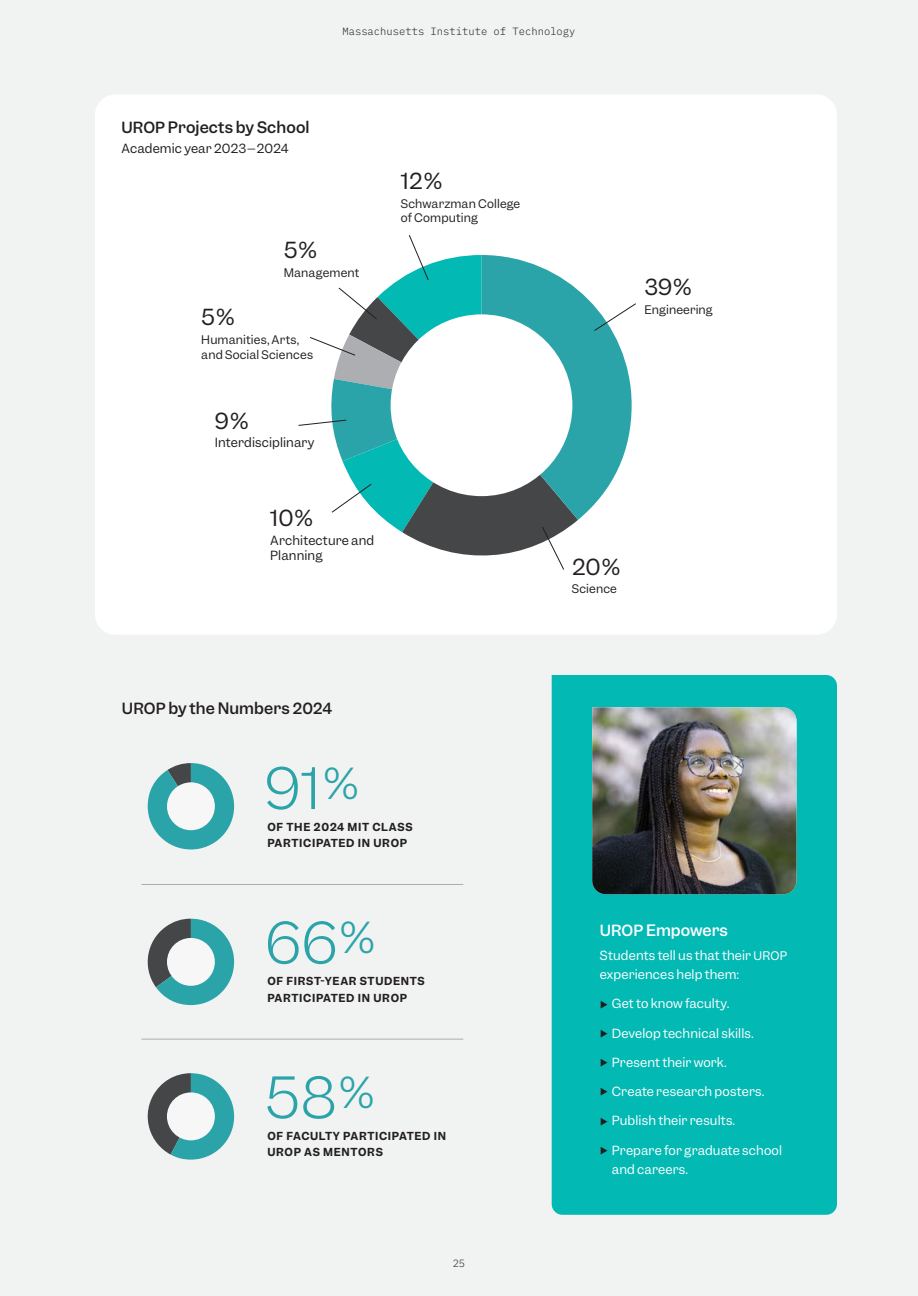
<style>
.page{position:relative;width:918px;height:1296px;background:#f1f2f2}
.page>*{position:absolute;margin:0;border:0;box-sizing:border-box;transform-origin:0 0}
.t1{font:300 54px "Garnett";color:#2ba4a9}
.t2{font:21px "Garnett";color:#231f20}
.t3{font:500 15px "Garnett";letter-spacing:.005em;color:#231f20}
.t4{font:500 15px "Garnett";color:#fff}
.First_Para{font:12px/19.5px "Garnett";letter-spacing:.015em;color:#fff}
.t5{font:12px/15px "Garnett";letter-spacing:.01em;color:#231f20}
.t6{font:11.25px/15px "Garnett";letter-spacing:.015em;color:#231f20}
.Number_Stat{font:600 10.5px/16.5px "Garnett";letter-spacing:.065em;color:#231f20}
.t7{font:300 10.5px "IBM Plex Mono";color:#231f20}
.s1{font-size:14.7px}
.s2{font-size:11.25px}
.s3{font-size:9px;color:#231f20}
</style>
<div class="page">
<div style="left:95px;top:94px;width:742px;height:541px;background:#fff;border-radius:20px"></div>
<div style="left:552px;top:675px;width:285px;height:540px;background:#03b9b4"></div>
<hr style="left:141px;top:884px;width:322px;height:1px;background:#adaeb2">
<hr style="left:141px;top:1039px;width:322px;height:1px;background:#adaeb2">
<img style="left:592px;top:707px;width:204px;height:187px">
<svg style="left:147px;top:919px;width:87px;height:86px"></svg>
<div style="left:167px;top:938px;width:48px;height:48px;background:#f7f7f8;border-radius:50%"></div>
<svg style="left:147px;top:1073px;width:87px;height:87px"></svg>
<div style="left:167px;top:1092px;width:48px;height:48px;background:#f7f7f8;border-radius:50%"></div>
<svg style="left:298px;top:235px;width:338px;height:335px"></svg>
<svg style="left:148px;top:763px;width:86px;height:86px"></svg>
<div style="left:167px;top:782px;width:48px;height:48px;background:#f7f7f8;border-radius:50%"></div>
<p class="t7" style="left:342px;top:24px;width:235px">Massachusetts Institute of Technology</p>
<p class="t3" style="left:122px;top:118px;width:190px"><span class="s1">UROP</span> Projects by School</p>
<p class="t5" style="left:122px;top:141px;width:169px">Academic year 2023–2024</p>
<p class="t2" style="left:284px;top:237px;width:36px">5%</p>
<p class="t6" style="left:284px;top:265px;width:77px">Management</p>
<p class="t2" style="left:201px;top:304px;width:36px">5%</p>
<p class="t6" style="left:201px;top:332px;width:113px">Humanities, Arts, and Social Sciences</p>
<p class="t2" style="left:215px;top:407px;width:36px">9%</p>
<p class="t5" style="left:215px;top:435px;width:101px">Interdisciplinary</p>
<p class="t2" style="left:270px;top:505px;width:45px">10%</p>
<p class="t5" style="left:270px;top:533px;width:106px">Architecture and<br>Planning</p>
<p class="t2" style="left:401px;top:168px;width:44px">12%</p>
<p class="t6" style="left:401px;top:196px;width:121px">Schwarzman College of Computing</p>
<p class="t2" style="left:644px;top:274px;width:50px">39%</p>
<p class="t6" style="left:644px;top:302px;width:70px">Engineering</p>
<p class="t2" style="left:572px;top:554px;width:51px">20%</p>
<p class="t6" style="left:572px;top:582px;width:47px">Science</p>
<p class="t3" style="left:122px;top:698px;width:212px"><span class="s1">UROP</span> by the Numbers <span class="s1">2024</span></p>
<p class="t1" style="left:265px;top:755px;width:98px">91<sup>%</sup></p>
<p class="Number_Stat" style="left:267px;top:819px;width:147px">OF THE 2024 MIT CLASS<br>PARTICIPATED IN UROP</p>
<p class="t1" style="left:265px;top:909px;width:114px">66<sup>%</sup></p>
<p class="Number_Stat" style="left:267px;top:973px;width:159px">OF FIRST-YEAR STUDENTS<br>PARTICIPATED IN UROP</p>
<p class="t1" style="left:265px;top:1064px;width:113px">58<sup>%</sup></p>
<p class="Number_Stat" style="left:267px;top:1128px;width:180px">OF FACULTY PARTICIPATED IN<br>UROP AS MENTORS</p>
<p class="t7" style="left:453px;top:1255px;width:14px">25</p>
<p class="t4" style="left:600px;top:920px;width:130px"><span class="s1">UROP</span> Empowers</p>
<p class="First_Para" style="left:600px;top:946px;width:189px">Students tell us that their <span class="s2">UROP </span>experiences help them:</p>
<p class="First_Para" style="left:600px;top:994px;width:131px"><span class="s3">►</span> Get to know faculty.</p>
<p class="First_Para" style="left:600px;top:1024px;width:155px"><span class="s3">►</span> Develop technical skills.</p>
<p class="First_Para" style="left:600px;top:1053px;width:128px"><span class="s3">►</span> Present their work.</p>
<p class="First_Para" style="left:600px;top:1082px;width:166px"><span class="s3">►</span> Create research posters.</p>
<p class="First_Para" style="left:600px;top:1111px;width:137px"><span class="s3">►</span> Publish their results.</p>
<p class="First_Para" style="left:612px;top:1141px;width:172px;text-indent:-12px"><span class="s3">►</span> Prepare for graduate school and careers.</p>
</div>
